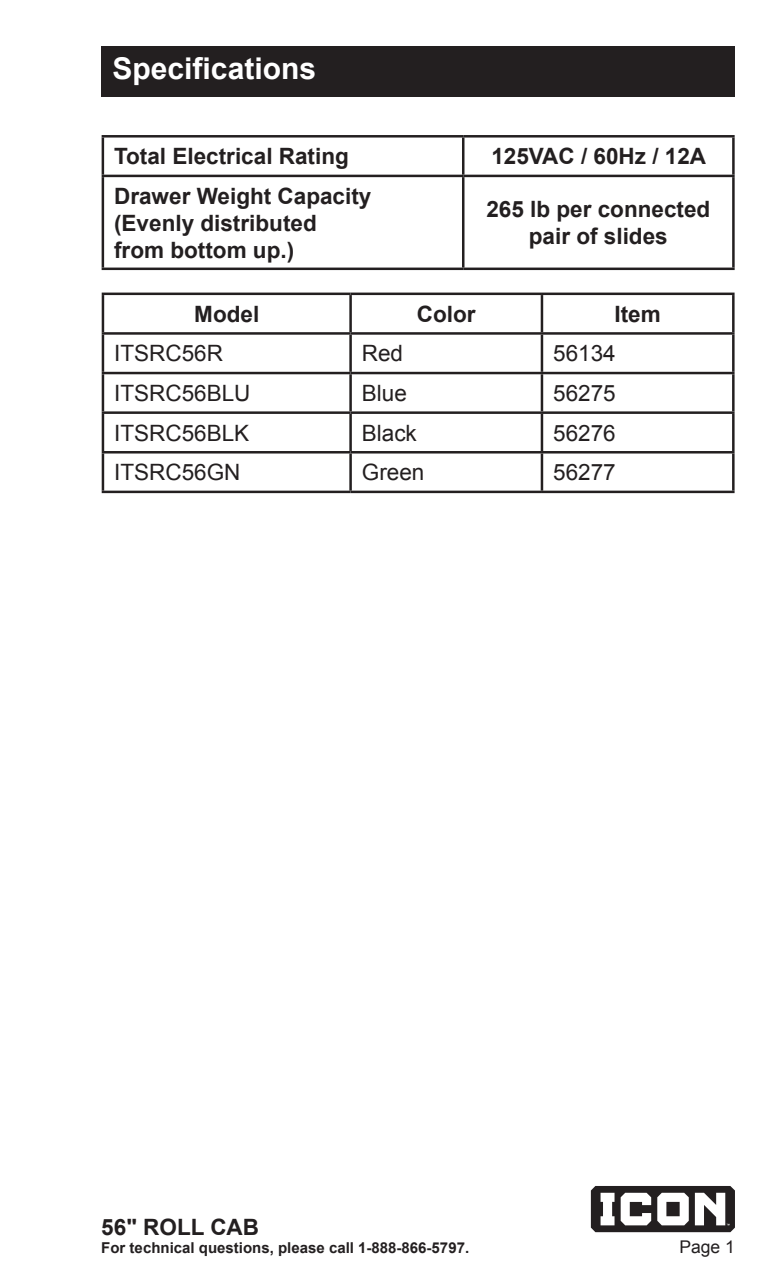
<style>
.page{position:relative;width:780px;height:1276px;background:#fff}
.page>*{position:absolute;margin:0;border:0;box-sizing:border-box;transform-origin:0 0}
.Heading{font:700 30px "Arial";color:#fff}
.Table_Text{font:700 22.5px/27px "Arial";color:#231f20}
.Table_Text-2{font:22.5px "Arial";color:#231f20}
.t1{font:17.5px "Arial";color:#231f20}
.t2{font:700 15px "Arial";color:#231f20}
</style>
<div class="page">
<svg style="left:591px;top:1186px;width:144px;height:46px"></svg>
<div style="left:101px;top:46px;width:634px;height:50px;background:#231f20"></div>
<hr style="left:102px;top:135px;width:361px;height:2px;background:#231f20">
<hr style="left:102px;top:137px;width:2px;height:38px;background:#231f20">
<hr style="left:463px;top:135px;width:271px;height:2px;background:#231f20">
<hr style="left:462px;top:137px;width:2px;height:38px;background:#231f20">
<hr style="left:732px;top:137px;width:2px;height:38px;background:#231f20">
<hr style="left:102px;top:175px;width:361px;height:2px;background:#231f20">
<hr style="left:102px;top:177px;width:2px;height:90px;background:#231f20">
<hr style="left:463px;top:175px;width:271px;height:2px;background:#231f20">
<hr style="left:462px;top:177px;width:2px;height:90px;background:#231f20">
<hr style="left:732px;top:177px;width:2px;height:90px;background:#231f20">
<hr style="left:102px;top:267px;width:361px;height:3px;background:#231f20">
<hr style="left:463px;top:267px;width:271px;height:3px;background:#231f20">
<hr style="left:102px;top:292px;width:248px;height:3px;background:#231f20">
<hr style="left:102px;top:295px;width:2px;height:37px;background:#231f20">
<hr style="left:350px;top:292px;width:192px;height:3px;background:#231f20">
<hr style="left:349px;top:295px;width:3px;height:37px;background:#231f20">
<hr style="left:542px;top:292px;width:192px;height:3px;background:#231f20">
<hr style="left:540px;top:295px;width:3px;height:37px;background:#231f20">
<hr style="left:732px;top:295px;width:2px;height:37px;background:#231f20">
<hr style="left:102px;top:332px;width:248px;height:3px;background:#231f20">
<hr style="left:102px;top:335px;width:2px;height:37px;background:#231f20">
<hr style="left:350px;top:332px;width:192px;height:3px;background:#231f20">
<hr style="left:349px;top:335px;width:3px;height:37px;background:#231f20">
<hr style="left:542px;top:332px;width:192px;height:3px;background:#231f20">
<hr style="left:540px;top:335px;width:3px;height:37px;background:#231f20">
<hr style="left:732px;top:335px;width:2px;height:37px;background:#231f20">
<hr style="left:102px;top:372px;width:248px;height:2px;background:#231f20">
<hr style="left:102px;top:374px;width:2px;height:37px;background:#231f20">
<hr style="left:350px;top:372px;width:192px;height:2px;background:#231f20">
<hr style="left:349px;top:374px;width:3px;height:37px;background:#231f20">
<hr style="left:542px;top:372px;width:192px;height:2px;background:#231f20">
<hr style="left:540px;top:374px;width:3px;height:37px;background:#231f20">
<hr style="left:732px;top:374px;width:2px;height:37px;background:#231f20">
<hr style="left:102px;top:411px;width:248px;height:3px;background:#231f20">
<hr style="left:102px;top:414px;width:2px;height:37px;background:#231f20">
<hr style="left:350px;top:411px;width:192px;height:3px;background:#231f20">
<hr style="left:349px;top:414px;width:3px;height:37px;background:#231f20">
<hr style="left:542px;top:411px;width:192px;height:3px;background:#231f20">
<hr style="left:540px;top:414px;width:3px;height:37px;background:#231f20">
<hr style="left:732px;top:414px;width:2px;height:37px;background:#231f20">
<hr style="left:102px;top:451px;width:248px;height:2px;background:#231f20">
<hr style="left:102px;top:453px;width:2px;height:37px;background:#231f20">
<hr style="left:350px;top:451px;width:192px;height:2px;background:#231f20">
<hr style="left:349px;top:453px;width:3px;height:37px;background:#231f20">
<hr style="left:542px;top:451px;width:192px;height:2px;background:#231f20">
<hr style="left:540px;top:453px;width:3px;height:37px;background:#231f20">
<hr style="left:732px;top:453px;width:2px;height:37px;background:#231f20">
<hr style="left:102px;top:490px;width:248px;height:3px;background:#231f20">
<hr style="left:350px;top:490px;width:192px;height:3px;background:#231f20">
<hr style="left:542px;top:490px;width:192px;height:3px;background:#231f20">
<p class="Heading" style="left:112px;top:48px;width:205px">Specifications</p>
<p class="Table_Text" style="left:114px;top:144px;width:236px">Total Electrical Rating</p>
<p class="Table_Text" style="left:491px;top:144px;width:216px">125VAC / 60Hz / 12A</p>
<p class="Table_Text" style="left:114px;top:183px;width:259px">Drawer Weight Capacity</p>
<p class="Table_Text" style="left:114px;top:210px;width:204px">(Evenly distributed from bottom up.)</p>
<p class="Table_Text" style="left:486px;top:196px;width:225px;text-align:center">265 lb per connected pair of slides</p>
<p class="Table_Text" style="left:194px;top:301px;width:67px">Model</p>
<p class="Table_Text" style="left:417px;top:301px;width:60px">Color</p>
<p class="Table_Text" style="left:614px;top:301px;width:48px">Item</p>
<p class="Table_Text-2" style="left:114px;top:339px;width:110px">ITSRC56R</p>
<p class="Table_Text-2" style="left:362px;top:339px;width:43px">Red</p>
<p class="Table_Text-2" style="left:553px;top:339px;width:64px">56134</p>
<p class="Table_Text-2" style="left:114px;top:378px;width:138px">ITSRC56BLU</p>
<p class="Table_Text-2" style="left:362px;top:378px;width:47px">Blue</p>
<p class="Table_Text-2" style="left:553px;top:378px;width:64px">56275</p>
<p class="Table_Text-2" style="left:114px;top:418px;width:137px">ITSRC56BLK</p>
<p class="Table_Text-2" style="left:362px;top:418px;width:57px">Black</p>
<p class="Table_Text-2" style="left:553px;top:418px;width:64px">56276</p>
<p class="Table_Text-2" style="left:114px;top:457px;width:128px">ITSRC56GN</p>
<p class="Table_Text-2" style="left:362px;top:457px;width:64px">Green</p>
<p class="Table_Text-2" style="left:553px;top:457px;width:64px">56277</p>
<p class="Table_Text" style="left:101px;top:1214px;width:159px">56" ROLL CAB</p>
<p class="t2" style="left:101px;top:1237px;width:369px">For technical questions, please call 1-888-866-5797.</p>
<p class="t1" style="left:679px;top:1235px;width:57px">Page 1</p>
</div>
